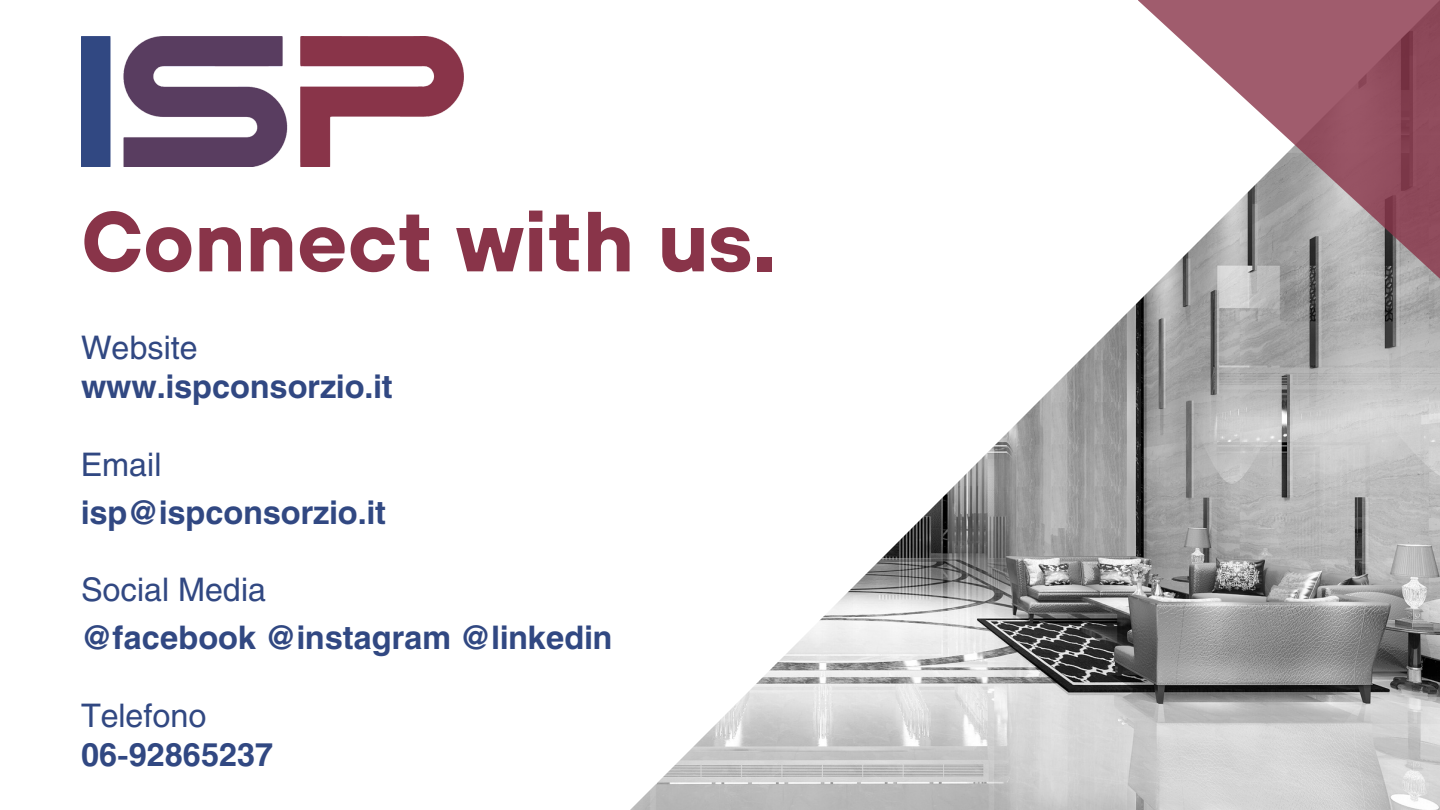
<style>
.page{position:relative;width:1440px;height:810px;background:#fff}
.page>*{position:absolute;margin:0;border:0;box-sizing:border-box;transform-origin:0 0}
.t1{font:700 85px "TT Hoves";color:#893449}
.t2{font:700 32.1px "Helios";color:#314882}
.t3{font:32.1px "Helios";color:#314882}
</style>
<div class="page">
<img style="left:630px;top:279px;width:810px;height:531px">
<svg style="left:1138px;top:0;width:302px;height:279px"></svg>
<img style="left:81px;top:36px;width:382px;height:130px">
<h1 class="t1" style="left:81px;top:186px;width:697px">Connect with us.</h1>
<p class="t3" style="left:81px;top:327px;width:118px">Website</p>
<p class="t2" style="left:81px;top:366px;width:313px">www.ispconsorzio.it</p>
<p class="t3" style="left:81px;top:444px;width:82px">Email</p>
<p class="t2" style="left:81px;top:492px;width:307px">isp@ispconsorzio.it</p>
<p class="t3" style="left:81px;top:570px;width:187px">Social Media</p>
<p class="t2" style="left:81px;top:617px;width:533px">@facebook @instagram @linkedin</p>
<p class="t3" style="left:81px;top:695px;width:127px">Telefono</p>
<p class="t2" style="left:81px;top:734px;width:194px">06-92865237</p>
</div>
